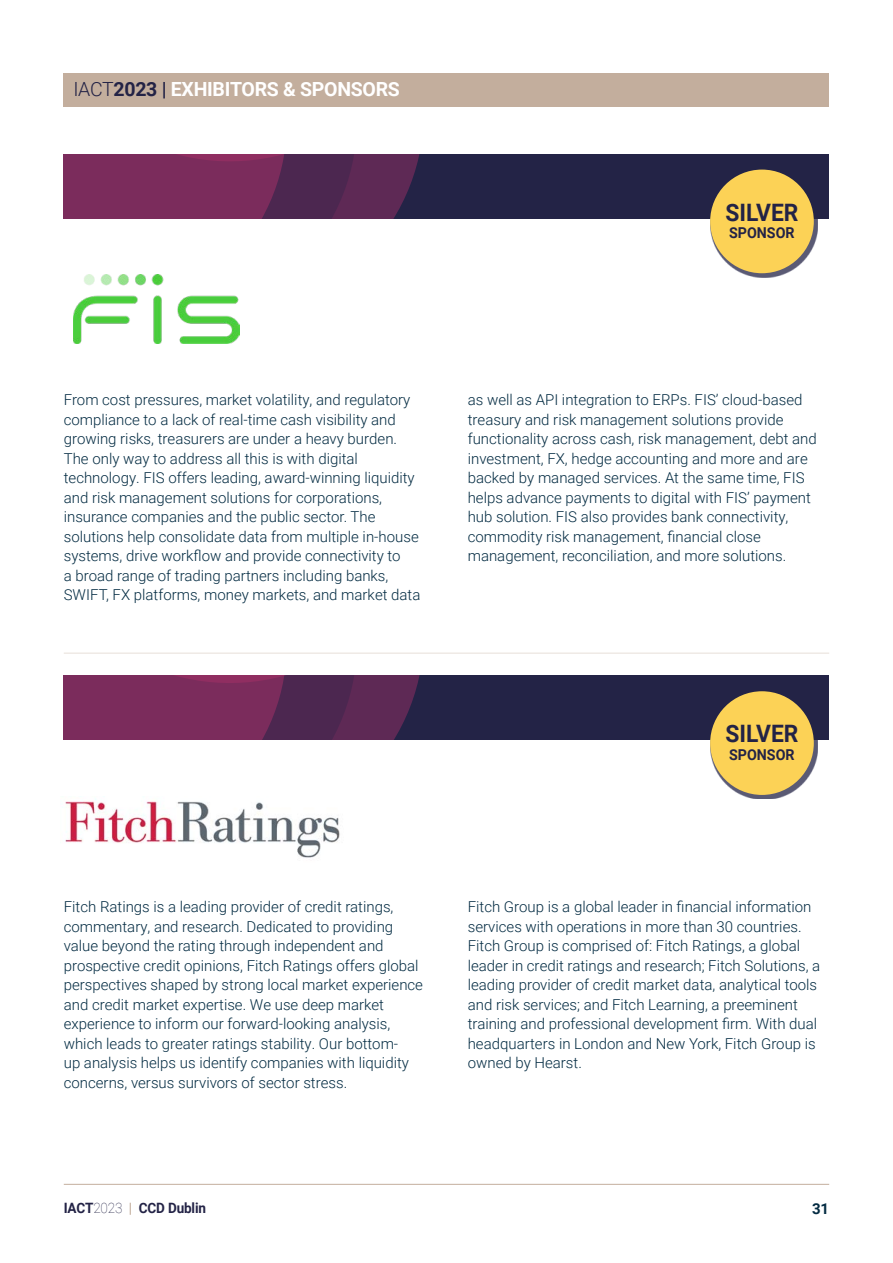
<style>
.page{position:relative;width:893px;height:1263px;background:#fff}
.page>*{position:absolute;margin:0;border:0;box-sizing:border-box;transform-origin:0 0}
.t1{font:700 24px "Roboto";color:#232346;scale:.95 1}
.t2{font:700 19.5px "Roboto";letter-spacing:-.015em;color:#fff}
.t3{font:300 15px/19.5px "Roboto";color:#032b42}
.t4{font:700 15px "Roboto";color:#232346;scale:.95 1}
.t5{font:700 15px "Roboto";color:#032b42}
.t6{font:700 14.25px "Roboto";letter-spacing:-.01em;color:#232346;scale:.95 1}
.s1{font-weight:300;color:#232346}
.s2{color:#232346}
.s3{font-weight:100}
.s4{color:#c3ae9d}
</style>
<div class="page">
<hr style="left:64px;top:1184px;width:765px;height:1px;background:#c3ae9d">
<div style="left:64px;top:73px;width:765px;height:33px;background:#c3ae9d"></div>
<hr style="left:64px;top:653px;width:765px;height:1px;background:#e7dfd8">
<img style="left:65px;top:799px;width:275px;height:59px">
<img style="left:74px;top:274px;width:165px;height:69px">
<div style="left:64px;top:154px;width:765px;height:64px;background:#232346"></div>
<svg style="left:64px;top:154px;width:356px;height:64px;background:#6a2a57"></svg>
<div style="left:710px;top:170px;width:108px;height:107px;background:#232346;opacity:.75"></div>
<div style="left:710px;top:170px;width:104px;height:103px;background:#fcd256;border-radius:50%"></div>
<div style="left:64px;top:676px;width:765px;height:64px;background:#232346"></div>
<svg style="left:64px;top:676px;width:356px;height:64px;background:#6a2a57"></svg>
<div style="left:710px;top:691px;width:108px;height:108px;background:#232346;opacity:.75"></div>
<div style="left:710px;top:691px;width:104px;height:104px;background:#fcd256;border-radius:50%"></div>
<h2 class="t2" style="left:73px;top:76px;width:328px"><span class="s1">IACT</span><span class="s2">2023 |</span> EXHIBITORS &amp; SPONSORS</h2>
<h1 class="t1" style="left:725px;top:195px;width:78px">SILVER</h1>
<p class="t4" style="left:729px;top:222px;width:70px">SPONSOR</p>
<p class="t3" style="left:64px;top:389px;width:358px">From cost pressures, market volatility, and regulatory compliance to a lack of real-time cash visibility and growing risks, treasurers are under a heavy burden.<br>The only way to address all this is with digital technology. FIS offers leading, award-winning liquidity and risk management solutions for corporations, insurance companies and the public sector. The solutions help consolidate data from multiple in-house systems, drive workflow and provide connectivity to<br>a broad range of trading partners including banks, SWIFT, FX platforms, money markets, and market data</p>
<p class="t3" style="left:468px;top:389px;width:351px">as well as API integration to ERPs. FIS’ cloud-based treasury and risk management solutions provide functionality across cash, risk management, debt and investment, FX, hedge accounting and more and are backed by managed services. At the same time, FIS helps advance payments to digital with FIS’ payment hub solution. FIS also provides bank connectivity, commodity risk management, financial close management, reconciliation, and more solutions.</p>
<h1 class="t1" style="left:725px;top:717px;width:78px">SILVER</h1>
<p class="t4" style="left:729px;top:744px;width:70px">SPONSOR</p>
<p class="t3" style="left:64px;top:896px;width:361px">Fitch Ratings is a leading provider of credit ratings, commentary, and research. Dedicated to providing value beyond the rating through independent and prospective credit opinions, Fitch Ratings offers global perspectives shaped by strong local market experience and credit market expertise. We use deep market experience to inform our forward-looking analysis, which leads to greater ratings stability. Our bottom-<br>up analysis helps us identify companies with liquidity concerns, versus survivors of sector stress.</p>
<p class="t3" style="left:468px;top:896px;width:354px">Fitch Group is a global leader in financial information services with operations in more than 30 countries.<br>Fitch Group is comprised of: Fitch Ratings, a global leader in credit ratings and research; Fitch Solutions, a leading provider of credit market data, analytical tools and risk services; and Fitch Learning, a preeminent training and professional development firm. With dual headquarters in London and New York, Fitch Group is owned by Hearst.</p>
<p class="t6" style="left:64px;top:1198px;width:151px">IACT<span class="s3">2023</span> <span class="s4">|</span> CCD Dublin</p>
<p class="t5" style="left:812px;top:1198px;width:18px">31</p>
</div>
